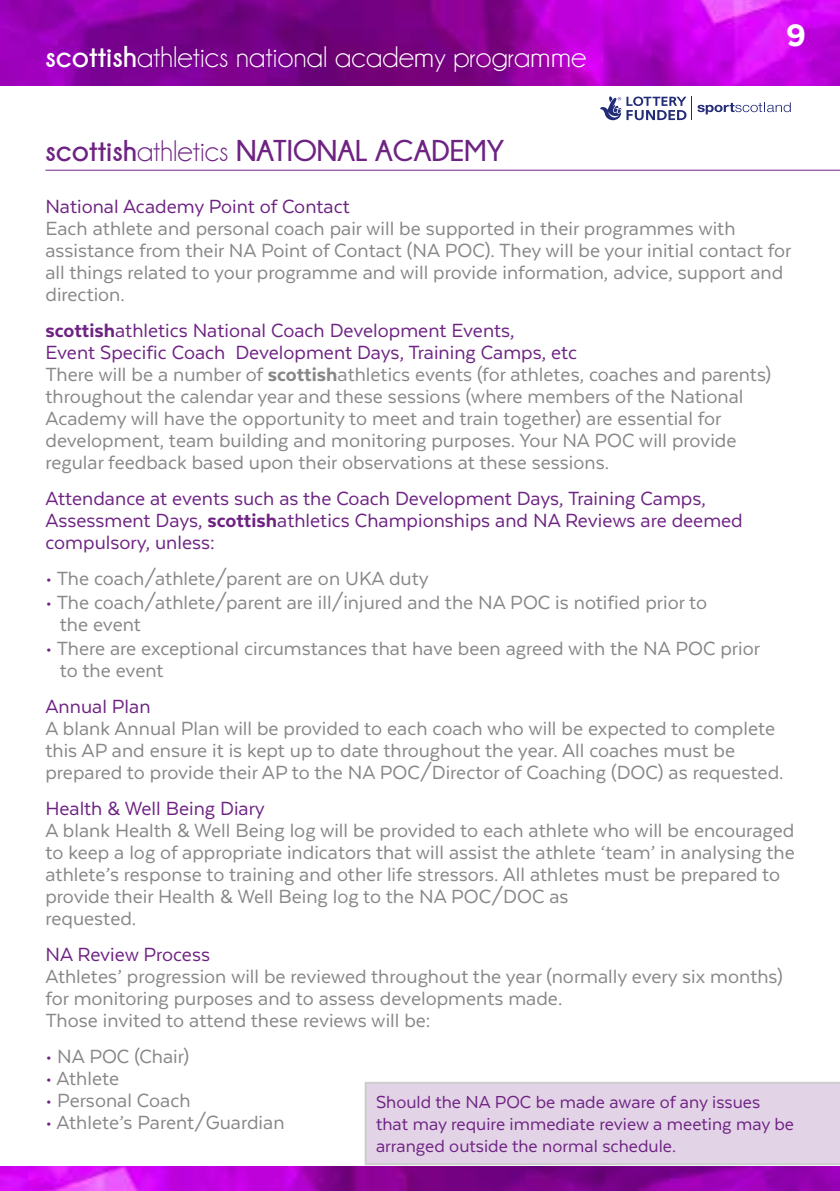
<style>
.page{position:relative;width:840px;height:1191px;background:#fff}
.page>*{position:absolute;margin:0;border:0;box-sizing:border-box;transform-origin:0 0}
.t1{font:800 36px "Texta";color:#fff}
.t2{font:30px "Champagne&Limousines";color:#fff}
.t3{font:700 30px "Champagne&Limousines";color:#6e2383}
.t4{font:22px/22px "Texta";color:#878787}
.t5{font:22px/22px "Texta";color:#6e2383}
.t6{font:20px/22px "Texta";color:#6e2383}
.s1{font-weight:700}
.s2{font-weight:400}
.s3{font-weight:800;color:#6e2383}
.s4{color:#6e2383}
.s5{font-weight:800}
</style>
<div class="page">
<img style="left:0;top:0;width:839px;height:86px">
<img style="left:0;top:1166px;width:839px;height:25px">
<svg style="left:600px;top:96px;width:190px;height:24px"></svg>
<hr style="left:45px;top:170px;width:794px;height:1px;background:#6e2383">
<div style="left:364px;top:1082px;width:475px;height:83px;background:#e2d3e6"></div>
<h2 class="t2" style="left:45px;top:42px;width:542px"><span class="s1">scottish</span>athletics national academy programme</h2>
<h1 class="t1" style="left:785px;top:16px;width:21px">9</h1>
<h2 class="t3" style="left:45px;top:134px;width:460px">scottish<span class="s2">athletics</span> NATIONAL ACADEMY</h2>
<p class="t5" style="left:45px;top:195px;width:305px">National Academy Point of Contact</p>
<p class="t4" style="left:45px;top:217px;width:747px">Each athlete and personal coach pair will be supported in their programmes with assistance from their NA Point of Contact (NA POC). They will be your initial contact for all things related to your programme and will provide information, advice, support and direction.</p>
<p class="t4" style="left:45px;top:319px;width:726px"><span class="s3">scottish</span><span class="s4">athletics National Coach Development Events,<br>Event Specific Coach Development Days, Training Camps, etc<br></span>There will be a number of <span class="s5">scottish</span>athletics events (for athletes, coaches and parents) throughout the calendar year and these sessions (where members of the National Academy will have the opportunity to meet and train together) are essential for development, team building and monitoring purposes. Your NA POC will provide regular feedback based upon their observations at these sessions.</p>
<p class="t5" style="left:45px;top:487px;width:698px">Attendance at events such as the Coach Development Days, Training Camps,<br>Assessment Days, <span class="s5">scottish</span>athletics Championships and NA Reviews are deemed compulsory, unless:</p>
<p class="t4" style="left:45px;top:567px;width:384px"><span class="s4">•</span> The coach/athlete/parent are on UKA duty</p>
<p class="t4" style="left:60px;top:591px;width:648px;text-indent:-14px"><span class="s4">•</span> The coach/athlete/parent are ill/injured and the NA POC is notified prior to the event</p>
<p class="t4" style="left:60px;top:637px;width:701px;text-indent:-14px"><span class="s4">•</span> There are exceptional circumstances that have been agreed with the NA POC prior to the event</p>
<p class="t5" style="left:45px;top:695px;width:107px">Annual Plan</p>
<p class="t4" style="left:45px;top:717px;width:739px">A blank Annual Plan will be provided to each coach who will be expected to complete this AP and ensure it is kept up to date throughout the year. All coaches must be prepared to provide their AP to the NA POC/Director of Coaching (DOC) as requested.</p>
<p class="t5" style="left:45px;top:797px;width:221px">Health &amp; Well Being Diary</p>
<p class="t4" style="left:45px;top:819px;width:750px">A blank Health &amp; Well Being log will be provided to each athlete who will be encouraged to keep a log of appropriate indicators that will assist the athlete ‘team’ in analysing the athlete’s response to training and other life stressors. All athletes must be prepared to provide their Health &amp; Well Being log to the NA POC/DOC as<br>requested.</p>
<p class="t5" style="left:45px;top:943px;width:166px">NA Review Process</p>
<p class="t4" style="left:45px;top:965px;width:738px">Athletes’ progression will be reviewed throughout the year (normally every six months) for monitoring purposes and to assess developments made.<br>Those invited to attend these reviews will be:</p>
<p class="t4" style="left:45px;top:1045px;width:145px"><span class="s4">•</span> NA POC (Chair)</p>
<p class="t4" style="left:45px;top:1067px;width:75px"><span class="s4">•</span> Athlete</p>
<p class="t4" style="left:45px;top:1089px;width:147px"><span class="s4">•</span> Personal Coach</p>
<p class="t4" style="left:45px;top:1111px;width:240px"><span class="s4">•</span> Athlete’s Parent/Guardian</p>
<p class="t6" style="left:376px;top:1091px;width:419px">Should the NA POC be made aware of any issues that may require immediate review a meeting may be arranged outside the normal schedule.</p>
</div>
